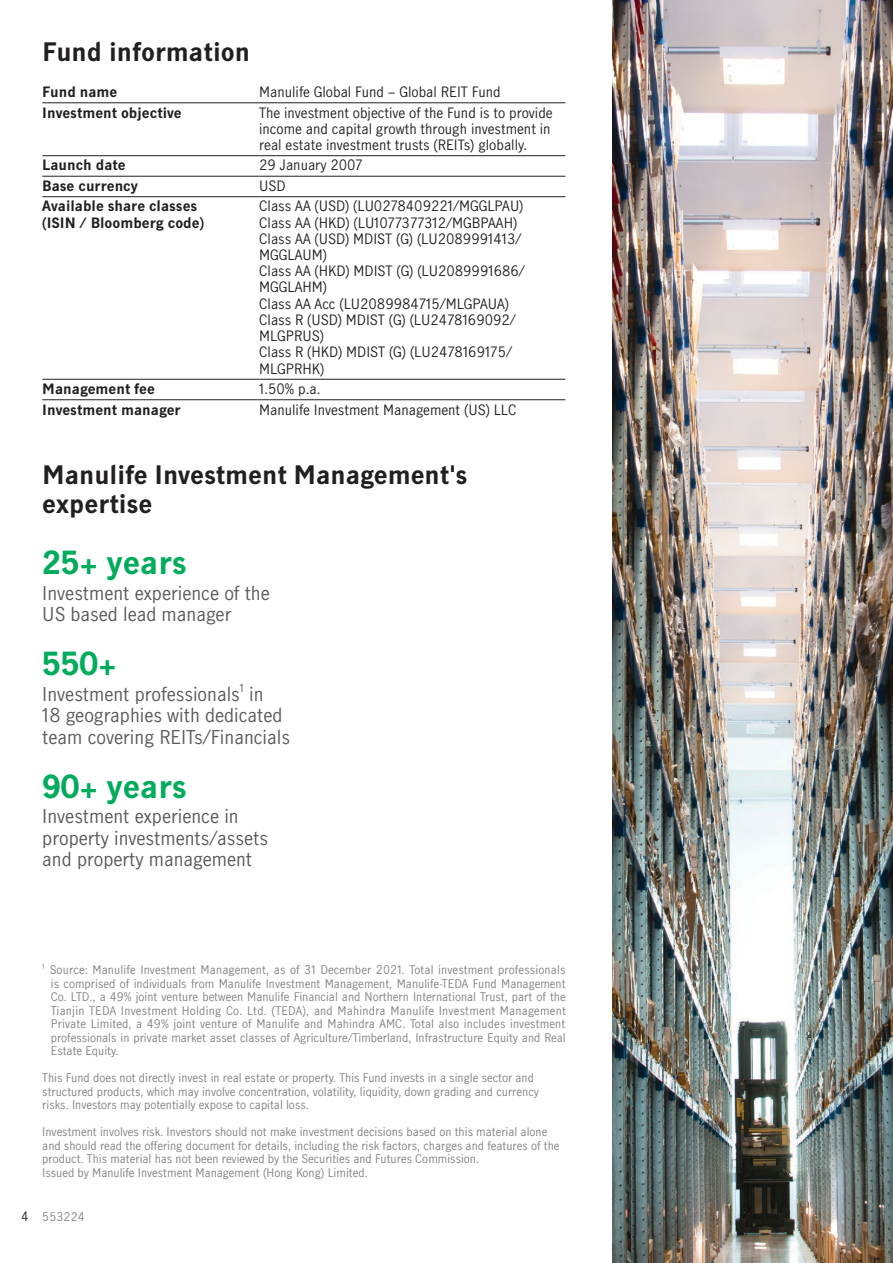
<style>
.page{position:relative;width:893px;height:1263px;background:#fff}
.page>*{position:absolute;margin:0;border:0;box-sizing:border-box;transform-origin:0 0}
.t1{font:700 30px "Manulife JH Sans";color:#00ac5c}
.t2{font:700 24px/28.8px "Manulife JH Sans";letter-spacing:-.005em;color:#231f20}
.t3{font:18px/21.6px "Manulife JH Sans";color:#58595b}
.t4{font:13.5px/16.2px "Manulife JH Sans";color:#231f20}
.t5{font:700 13.5px/16.2px "Manulife JH Sans";color:#231f20}
.t6{font:12px "Manulife JH Sans";color:#231f20}
.t7{font:11.25px/13.5px "Manulife JH Sans";color:#808285}
.t8{font:10.5px "Manulife JH Sans";color:#58595b}
.t9{font:6.6px "Manulife JH Sans";color:#808285}
</style>
<div class="page">
<hr style="left:42px;top:102px;width:217px;height:1px;background:#231f20">
<hr style="left:259px;top:102px;width:306px;height:1px;background:#231f20">
<hr style="left:42px;top:155px;width:217px;height:1px;background:#231f20">
<hr style="left:259px;top:155px;width:306px;height:1px;background:#231f20">
<hr style="left:42px;top:176px;width:217px;height:1px;background:#231f20">
<hr style="left:259px;top:176px;width:306px;height:1px;background:#231f20">
<hr style="left:42px;top:196px;width:217px;height:1px;background:#231f20">
<hr style="left:259px;top:196px;width:306px;height:1px;background:#231f20">
<hr style="left:42px;top:379px;width:217px;height:1px;background:#231f20">
<hr style="left:259px;top:379px;width:306px;height:1px;background:#231f20">
<hr style="left:42px;top:399px;width:217px;height:1px;background:#231f20">
<hr style="left:259px;top:399px;width:306px;height:1px;background:#231f20">
<img style="left:612px;top:0;width:281px;height:1263px">
<h2 class="t2" style="left:42px;top:37px;width:209px">Fund information</h2>
<p class="t5" style="left:42px;top:83px;width:77px">Fund name</p>
<p class="t4" style="left:259px;top:83px;width:243px">Manulife Global Fund – Global REIT Fund</p>
<p class="t5" style="left:42px;top:104px;width:141px">Investment objective</p>
<p class="t4" style="left:259px;top:104px;width:295px">The investment objective of the Fund is to provide income and capital growth through investment in real estate investment trusts (REITs) globally.</p>
<p class="t5" style="left:42px;top:157px;width:85px">Launch date</p>
<p class="t4" style="left:259px;top:157px;width:105px">29 January 2007</p>
<p class="t5" style="left:42px;top:177px;width:97px">Base currency</p>
<p class="t4" style="left:259px;top:177px;width:28px">USD</p>
<p class="t5" style="left:42px;top:198px;width:163px">Available share classes (ISIN / Bloomberg code)</p>
<p class="t4" style="left:259px;top:198px;width:267px">Class AA (USD) (LU0278409221/MGGLPAU)<br>Class AA (HKD) (LU1077377312/MGBPAAH)<br>Class AA (USD) MDIST (G) (LU2089991413/<br>MGGLAUM)<br>Class AA (HKD) MDIST (G) (LU2089991686/<br>MGGLAHM)<br>Class AA Acc (LU2089984715/MLGPAUA)<br>Class R (USD) MDIST (G) (LU2478169092/<br>MLGPRUS)<br>Class R (HKD) MDIST (G) (LU2478169175/<br>MLGPRHK)</p>
<p class="t5" style="left:42px;top:380px;width:114px">Management fee</p>
<p class="t4" style="left:259px;top:380px;width:63px">1.50% p.a.</p>
<p class="t5" style="left:42px;top:401px;width:140px">Investment manager</p>
<p class="t4" style="left:259px;top:401px;width:259px">Manulife Investment Management (US) LLC</p>
<h2 class="t2" style="left:42px;top:460px;width:427px">Manulife Investment Management's expertise</h2>
<h1 class="t1" style="left:42px;top:541px;width:146px">25+ years</h1>
<h3 class="t3" style="left:42px;top:581px;width:229px">Investment experience of the<br>US based lead manager</h3>
<h1 class="t1" style="left:42px;top:642px;width:76px">550+</h1>
<h3 class="t3" style="left:42px;top:682px;width:199px">Investment professionals</h3>
<p class="t8" style="left:240px;top:680px;width:6px">1</p>
<h3 class="t3" style="left:42px;top:682px;width:249px;text-indent:207px">in<br>18 geographies with dedicated team covering REITs/Financials</h3>
<h1 class="t1" style="left:42px;top:764px;width:146px">90+ years</h1>
<h3 class="t3" style="left:42px;top:804px;width:227px">Investment experience in property investments/assets and property management</h3>
<p class="t6" style="left:21px;top:1208px;width:9px">4</p>
<p class="t9" style="left:42px;top:961px;width:4px">1</p>
<p class="t7" style="left:50px;top:963px;width:518px;text-align:justify">Source: Manulife Investment Management, as of 31 December 2021. Total investment professionals is comprised of individuals from Manulife Investment Management, Manulife-TEDA Fund Management Co. LTD., a 49% joint venture between Manulife Financial and Northern International Trust, part of the Tianjin TEDA Investment Holding Co. Ltd. (TEDA), and Mahindra Manulife Investment Management Private Limited, a 49% joint venture of Manulife and Mahindra AMC. Total also includes investment professionals in private market asset classes of Agriculture/Timberland, Infrastructure Equity and Real Estate Equity.</p>
<p class="t7" style="left:42px;top:1071px;width:498px">This Fund does not directly invest in real estate or property. This Fund invests in a single sector and structured products, which may involve concentration, volatility, liquidity, down grading and currency risks. Investors may potentially expose to capital loss.</p>
<p class="t7" style="left:42px;top:1125px;width:519px">Investment involves risk. Investors should not make investment decisions based on this material alone and should read the offering document for details, including the risk factors, charges and features of the product. This material has not been reviewed by the Securities and Futures Commission.<br>Issued by Manulife Investment Management (Hong Kong) Limited.</p>
<p class="t7" style="left:42px;top:1209px;width:44px">553224</p>
</div>
